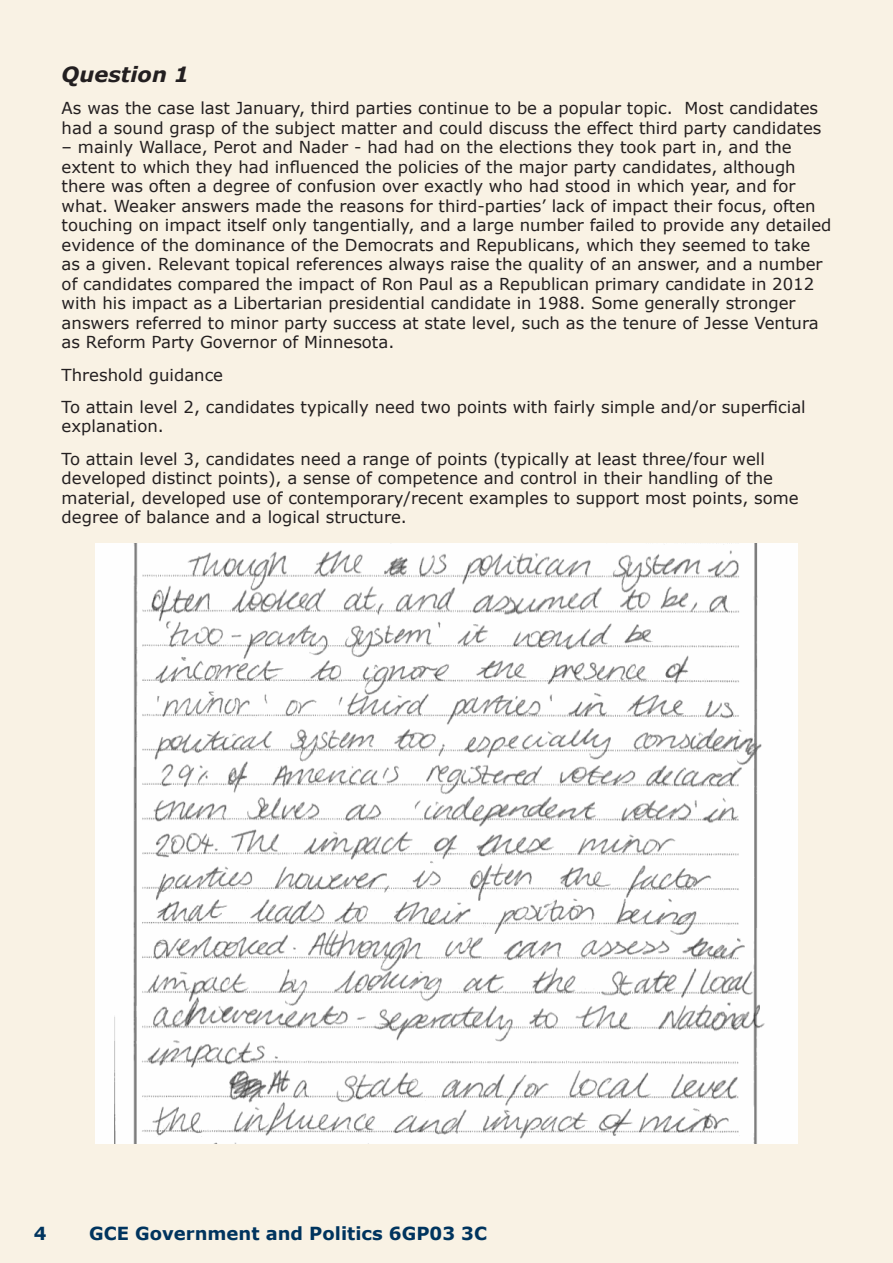
<style>
.page{position:relative;width:893px;height:1263px;background:#f9f2e4}
.page>*{position:absolute;margin:0;border:0;box-sizing:border-box;transform-origin:0 0}
.t1{font:italic 700 21px "Verdana";color:#231f20}
.t2{font:700 18px "Verdana";color:#00345e}
.t3{font:16.5px/19.5px "Verdana";color:#231f20}
</style>
<div class="page">
<img style="left:95px;top:544px;width:703px;height:600px">
<p class="t1" style="left:62px;top:61px;width:129px">Question 1</p>
<p class="t3" style="left:62px;top:98px;width:761px">As was the case last January, third parties continue to be a popular topic. Most candidates had a sound grasp of the subject matter and could discuss the effect third party candidates</p>
<p class="t3" style="left:62px;top:137px;width:771px">– mainly Wallace, Perot and Nader - had had on the elections they took part in, and the extent to which they had influenced the policies of the major party candidates, although there was often a degree of confusion over exactly who had stood in which year, and for what. Weaker answers made the reasons for third-parties’ lack of impact their focus, often touching on impact itself only tangentially, and a large number failed to provide any detailed evidence of the dominance of the Democrats and Republicans, which they seemed to take as a given. Relevant topical references always raise the quality of an answer, and a number of candidates compared the impact of Ron Paul as a Republican primary candidate in 2012 with his impact as a Libertarian presidential candidate in 1988. Some generally stronger answers referred to minor party success at state level, such as the tenure of Jesse Ventura as Reform Party Governor of Minnesota.</p>
<p class="t3" style="left:62px;top:358px;width:746px;line-height:32.2px">Threshold guidance<br>To attain level 2, candidates typically need two points with fairly simple and/or superficial</p>
<p class="t3" style="left:62px;top:410px;width:705px;line-height:32.2px">explanation.<br>To attain level 3, candidates need a range of points (typically at least three/four well</p>
<p class="t3" style="left:62px;top:468px;width:738px">developed distinct points), a sense of competence and control in their handling of the material, developed use of contemporary/recent examples to support most points, some degree of balance and a logical structure.</p>
<p class="t2" style="left:34px;top:1222px;width:14px">4</p>
<p class="t2" style="left:89px;top:1222px;width:400px">GCE Government and Politics 6GP03 3C</p>
</div>
